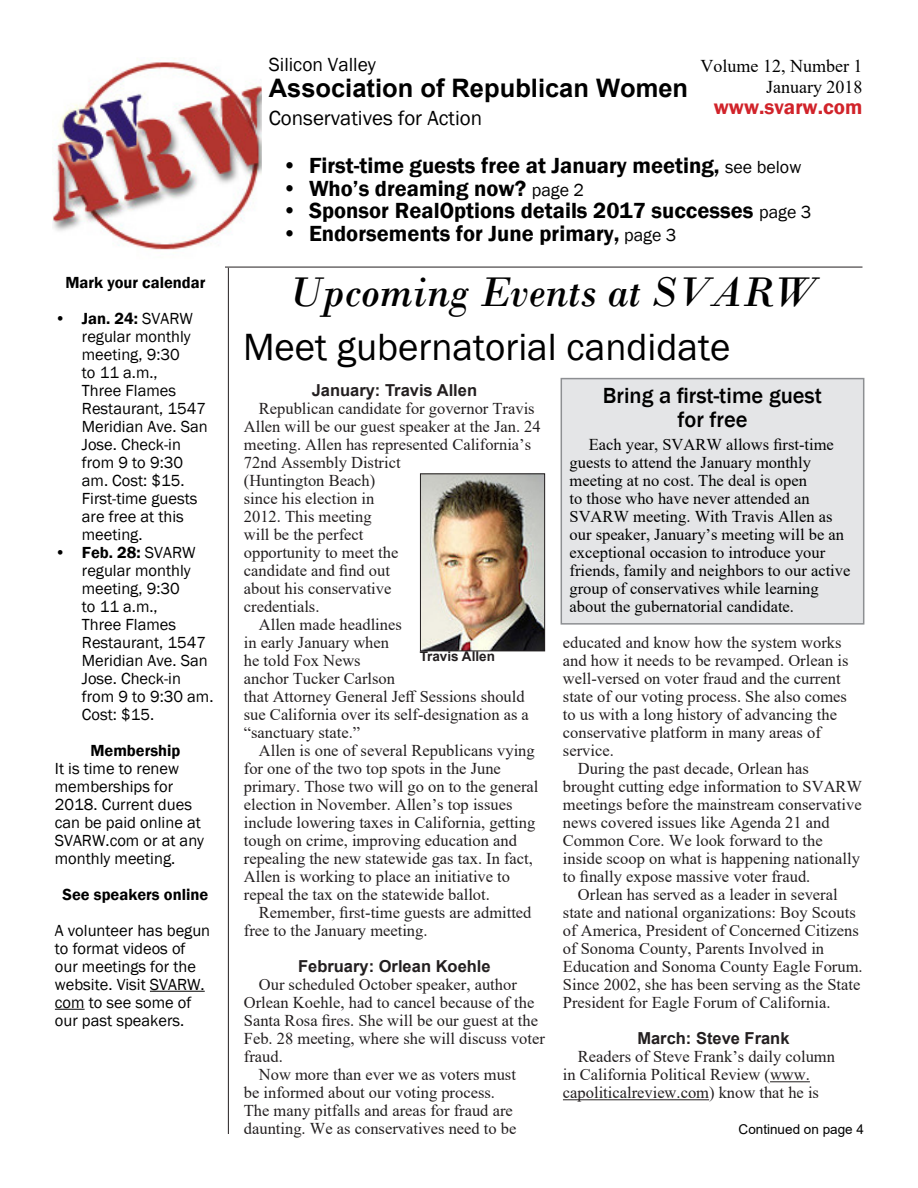
<style>
.page{position:relative;width:918px;height:1188px;background:#fff}
.page>*{position:absolute;margin:0;border:0;box-sizing:border-box;transform-origin:0 0}
.t1{font:italic 43.5px "Bodoni";color:#000}
.t2{font:39px "Franklin Gothic";color:#000}
.t3{font:700 25.5px "Arial";color:#000}
.t4{font:600 22.5px "Franklin Gothic";color:#000}
.t5{font:500 22.5px/24px "Franklin Gothic";color:#000;text-align:center}
.t6{font:21px "Franklin Gothic";color:#000}
.t7{font:600 21px "Franklin Gothic";color:#d1232a}
.t8{font:19.5px "Franklin Gothic";color:#000}
.t9{font:18px "Times New Roman";color:#000}
.t10{font:16.5px/18px "Times New Roman";color:#231f20}
.t11{font:16.5px/18px "Franklin Gothic";color:#000}
.t12{font:16.5px/18px "Times New Roman";color:#000}
.t13{font:700 16.5px "Arial";color:#231f20}
.t14{font:600 16.5px "Franklin Gothic";color:#000}
.t15{font:13.5px "Arial";color:#000}
.t16{font:700 13.5px "Arial";color:#231f20}
.s1{font-weight:600}
.s2{font-weight:400;font-size:18px}
</style>
<div class="page">
<hr style="left:228px;top:268px;width:1px;height:866px;background:#231f20">
<hr style="left:225px;top:267px;width:637px;height:1px;background:#231f20">
<hr style="left:150px;top:991px;width:55px;height:1px;background:#000">
<hr style="left:55px;top:1009px;width:30px;height:1px;background:#000">
<img style="left:52px;top:58px;width:209px;height:192px">
<hr style="left:770px;top:1081px;width:40px;height:1px;background:#231f20">
<hr style="left:563px;top:1099px;width:146px;height:1px;background:#231f20">
<div style="left:561px;top:379px;width:303px;height:245px;background:#e4e5e7"></div>
<div style="left:561px;top:378px;width:303px;height:247px;border:2px solid #8d8f92"></div>
<img style="left:422px;top:475px;width:121px;height:174px">
<div style="left:420px;top:473px;width:125px;height:178px;border:1px solid #231f20"></div>
<p class="t14" style="left:65px;top:272px;width:142px">Mark your calendar</p>
<p class="t11" style="left:82px;top:310px;width:127px;text-indent:-27px"><span class="s1">• Jan. 24:</span> SVARW regular monthly meeting, 9:30<br>to 11 a.m.,<br>Three Flames<br>Restaurant, 1547<br>Meridian Ave. San<br>Jose. Check-in from 9 to 9:30 am. Cost: $15.<br>First-time guests are free at this meeting.</p>
<p class="t11" style="left:82px;top:544px;width:133px;text-indent:-27px"><span class="s1">• Feb. 28:</span> SVARW regular monthly meeting, 9:30<br>to 11 a.m.,<br>Three Flames<br>Restaurant, 1547<br>Meridian Ave. San<br>Jose. Check-in from 9 to 9:30 am.<br>Cost: $15.</p>
<p class="t14" style="left:90px;top:740px;width:92px">Membership</p>
<p class="t11" style="left:55px;top:760px;width:151px">It is time to renew memberships for<br>2018. Current dues can be paid online at<br>SVARW.com or at any monthly meeting.</p>
<p class="t14" style="left:63px;top:884px;width:147px">See speakers online</p>
<p class="t11" style="left:55px;top:922px;width:157px">A volunteer has begun to format videos of our meetings for the website. Visit SVARW. com to see some of our past speakers.</p>
<p class="t8" style="left:269px;top:53px;width:109px">Silicon Valley</p>
<p class="t3" style="left:269px;top:70px;width:421px">Association of Republican Women</p>
<p class="t6" style="left:269px;top:105px;width:215px">Conservatives for Action</p>
<p class="t9" style="left:701px;top:53px;width:163px">Volume 12, Number 1</p>
<p class="t9" style="left:766px;top:74px;width:98px">January 2018</p>
<p class="t7" style="left:714px;top:94px;width:150px">www.svarw.com</p>
<p class="t4" style="left:282px;top:152px;width:521px">• First-time guests free at January meeting, <span class="s2">see below</span></p>
<p class="t4" style="left:282px;top:174px;width:304px">• Who’s dreaming now? <span class="s2">page 2</span></p>
<p class="t4" style="left:282px;top:197px;width:531px">• Sponsor RealOptions details 2017 successes <span class="s2">page 3</span></p>
<p class="t4" style="left:282px;top:219px;width:396px">• Endorsements for June primary, <span class="s2">page 3</span></p>
<p class="t1" style="left:288px;top:266px;width:529px">Upcoming Events at SVARW</p>
<p class="t2" style="left:243px;top:323px;width:489px">Meet gubernatorial candidate</p>
<p class="t13" style="left:312px;top:379px;width:167px">January: Travis Allen</p>
<p class="t10" style="left:244px;top:399px;width:298px;text-indent:15px">Republican candidate for governor Travis<br>Allen will be our guest speaker at the Jan. 24 meeting. Allen has represented California’s<br>72nd Assembly District<br>(Huntington Beach)<br>since his election in<br>2012. This meeting<br>will be the perfect<br>opportunity to meet the<br>candidate and find out<br>about his conservative<br>credentials.</p>
<p class="t10" style="left:244px;top:615px;width:287px;text-indent:15px">Allen made headlines<br>in early January when<br>he told Fox News<br>anchor Tucker Carlson<br>that Attorney General Jeff Sessions should sue California over its self-designation as a “sanctuary state.”</p>
<p class="t10" style="left:244px;top:741px;width:296px;text-indent:15px">Allen is one of several Republicans vying for one of the two top spots in the June primary. Those two will go on to the general election in November. Allen’s top issues include lowering taxes in California, getting tough on crime, improving education and repealing the new statewide gas tax. In fact, Allen is working to place an initiative to repeal the tax on the statewide ballot.</p>
<p class="t10" style="left:244px;top:903px;width:289px;text-indent:15px">Remember, first-time guests are admitted free to the January meeting.</p>
<p class="t13" style="left:298px;top:955px;width:194px">February: Orlean Koehle</p>
<p class="t10" style="left:244px;top:975px;width:303px;text-indent:15px">Our scheduled October speaker, author Orlean Koehle, had to cancel because of the Santa Rosa fires. She will be our guest at the Feb. 28 meeting, where she will discuss voter fraud.</p>
<p class="t10" style="left:244px;top:1065px;width:274px;text-indent:15px">Now more than ever we as voters must be informed about our voting process.<br>The many pitfalls and areas for fraud are daunting. We as conservatives need to be</p>
<p class="t5" style="left:603px;top:383px;width:221px">Bring a first-time guest for free</p>
<p class="t12" style="left:570px;top:435px;width:282px;text-indent:19px">Each year, SVARW allows first-time guests to attend the January monthly meeting at no cost. The deal is open<br>to those who have never attended an SVARW meeting. With Travis Allen as our speaker, January’s meeting will be an exceptional occasion to introduce your friends, family and neighbors to our active group of conservatives while learning about the gubernatorial candidate.</p>
<p class="t10" style="left:563px;top:633px;width:287px">educated and know how the system works and how it needs to be revamped. Orlean is well-versed on voter fraud and the current state of our voting process. She also comes to us with a long history of advancing the conservative platform in many areas of service.</p>
<p class="t10" style="left:563px;top:759px;width:301px;text-indent:15px">During the past decade, Orlean has brought cutting edge information to SVARW meetings before the mainstream conservative news covered issues like Agenda 21 and Common Core. We look forward to the inside scoop on what is happening nationally to finally expose massive voter fraud.</p>
<p class="t10" style="left:563px;top:885px;width:301px;text-indent:15px">Orlean has served as a leader in several state and national organizations: Boy Scouts of America, President of Concerned Citizens of Sonoma County, Parents Involved in Education and Sonoma County Eagle Forum.<br>Since 2002, she has been serving as the State President for Eagle Forum of California.</p>
<p class="t13" style="left:637px;top:1027px;width:154px">March: Steve Frank</p>
<p class="t10" style="left:563px;top:1047px;width:274px;text-indent:15px">Readers of Steve Frank’s daily column in California Political Review (www. capoliticalreview.com) know that he is</p>
<p class="t16" style="left:420px;top:647px;width:77px">Travis Allen</p>
<p class="t15" style="left:739px;top:1120px;width:127px">Continued on page 4</p>
</div>
